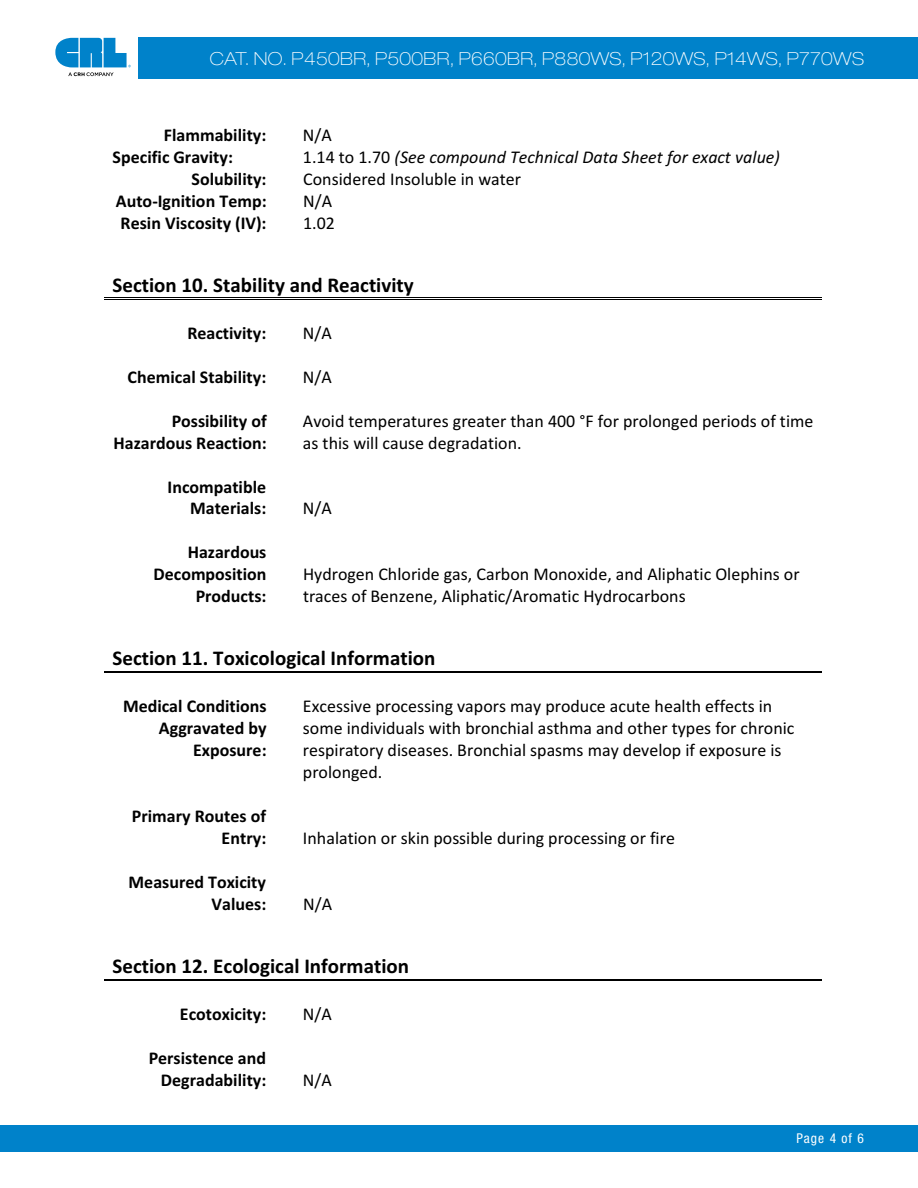
<style>
.page{position:relative;width:918px;height:1188px;background:#fff}
.page>*{position:absolute;margin:0;border:0;box-sizing:border-box;transform-origin:0 0}
.t1{font:700 21px "Calibri";color:#000}
.t2{font:18px/21.9px "Calibri";color:#000}
.t3{font:700 18px/21.9px "Calibri";color:#000;text-align:right}
.t4{font:100 expanded 18px "Helvetica Neue";letter-spacing:.02em;color:#fff}
.t5{font:italic 18px "Calibri";color:#000}
.t6{font:condensed 13.5px "Helvetica Neue";letter-spacing:.08em;color:#fff}
.s1{font-style:normal}
</style>
<div class="page">
<div style="left:139px;top:38px;width:779px;height:41px;background:#0082ca"></div>
<div style="left:0;top:1125px;width:918px;height:27px;background:#0082ca"></div>
<svg style="left:55px;top:38px;width:76px;height:38px"></svg>
<hr style="left:104px;top:297px;width:170px;height:1px;background:#000">
<hr style="left:104px;top:299px;width:170px;height:1px;background:#000">
<svg style="left:274px;top:297px;width:22px;height:3px"></svg>
<hr style="left:296px;top:297px;width:526px;height:1px;background:#000">
<hr style="left:296px;top:299px;width:526px;height:1px;background:#000">
<hr style="left:104px;top:671px;width:170px;height:1px;background:#000">
<hr style="left:104px;top:673px;width:170px;height:1px;background:#000">
<svg style="left:274px;top:671px;width:22px;height:2px"></svg>
<hr style="left:296px;top:671px;width:526px;height:1px;background:#000">
<hr style="left:296px;top:673px;width:526px;height:1px;background:#000">
<hr style="left:104px;top:979px;width:170px;height:1px;background:#000">
<hr style="left:104px;top:980px;width:170px;height:1px;background:#000">
<svg style="left:274px;top:979px;width:22px;height:2px"></svg>
<hr style="left:296px;top:979px;width:526px;height:1px;background:#000">
<hr style="left:296px;top:980px;width:526px;height:1px;background:#000">
<p class="t4" style="left:210px;top:48px;width:656px">CAT. NO. P450BR, P500BR, P660BR, P880WS, P120WS, P14WS, P770WS</p>
<p class="t3" style="left:164px;top:125px;width:104px">Flammability:</p>
<p class="t2" style="left:303px;top:125px;width:31px">N/A</p>
<p class="t3" style="left:113px;top:147px;width:122px">Specific Gravity:</p>
<p class="t5" style="left:303px;top:150px;width:479px"><span class="s1">1.14 to 1.70</span> (See compound Technical Data Sheet for exact value)</p>
<p class="t3" style="left:192px;top:169px;width:77px">Solubility:</p>
<p class="t2" style="left:303px;top:169px;width:219px">Considered Insoluble in water</p>
<p class="t3" style="left:116px;top:191px;width:152px">Auto-Ignition Temp:</p>
<p class="t2" style="left:303px;top:191px;width:31px">N/A</p>
<p class="t3" style="left:121px;top:213px;width:148px">Resin Viscosity (IV):</p>
<p class="t2" style="left:303px;top:213px;width:33px">1.02</p>
<p class="t1" style="left:112px;top:276px;width:303px">Section 10. Stability and Reactivity</p>
<p class="t3" style="left:187px;top:323px;width:80px">Reactivity:</p>
<p class="t2" style="left:303px;top:323px;width:31px">N/A</p>
<p class="t3" style="left:128px;top:367px;width:140px">Chemical Stability:</p>
<p class="t2" style="left:303px;top:367px;width:31px">N/A</p>
<p class="t3" style="left:113px;top:411px;width:155px">Possibility of<br>Hazardous Reaction:</p>
<p class="t2" style="left:303px;top:411px;width:512px">Avoid temperatures greater than 400 °F for prolonged periods of time as this will cause degradation.</p>
<p class="t3" style="left:168px;top:477px;width:100px">Incompatible<br>Materials:</p>
<p class="t2" style="left:303px;top:499px;width:31px">N/A</p>
<p class="t3" style="left:154px;top:543px;width:115px">Hazardous<br>Decomposition<br>Products:</p>
<p class="t2" style="left:303px;top:565px;width:498px">Hydrogen Chloride gas, Carbon Monoxide, and Aliphatic Olephins or traces of Benzene, Aliphatic/Aromatic Hydrocarbons</p>
<p class="t1" style="left:112px;top:650px;width:324px">Section 11. Toxicological Information</p>
<p class="t3" style="left:123px;top:696px;width:145px">Medical Conditions<br>Aggravated by<br>Exposure:</p>
<p class="t2" style="left:303px;top:697px;width:493px">Excessive processing vapors may produce acute health effects in some individuals with bronchial asthma and other types for chronic respiratory diseases. Bronchial spasms may develop if exposure is prolonged.</p>
<p class="t3" style="left:132px;top:806px;width:136px">Primary Routes of<br>Entry:</p>
<p class="t2" style="left:303px;top:829px;width:374px">Inhalation or skin possible during processing or fire</p>
<p class="t3" style="left:129px;top:872px;width:139px">Measured Toxicity<br>Values:</p>
<p class="t2" style="left:303px;top:894px;width:31px">N/A</p>
<p class="t1" style="left:112px;top:958px;width:298px">Section 12. Ecological Information</p>
<p class="t3" style="left:180px;top:1004px;width:88px">Ecotoxicity:</p>
<p class="t2" style="left:303px;top:1004px;width:31px">N/A</p>
<p class="t3" style="left:149px;top:1048px;width:119px">Persistence and<br>Degradability:</p>
<p class="t2" style="left:303px;top:1070px;width:31px">N/A</p>
<p class="t6" style="left:796px;top:1131px;width:69px">Page 4 of 6</p>
</div>
